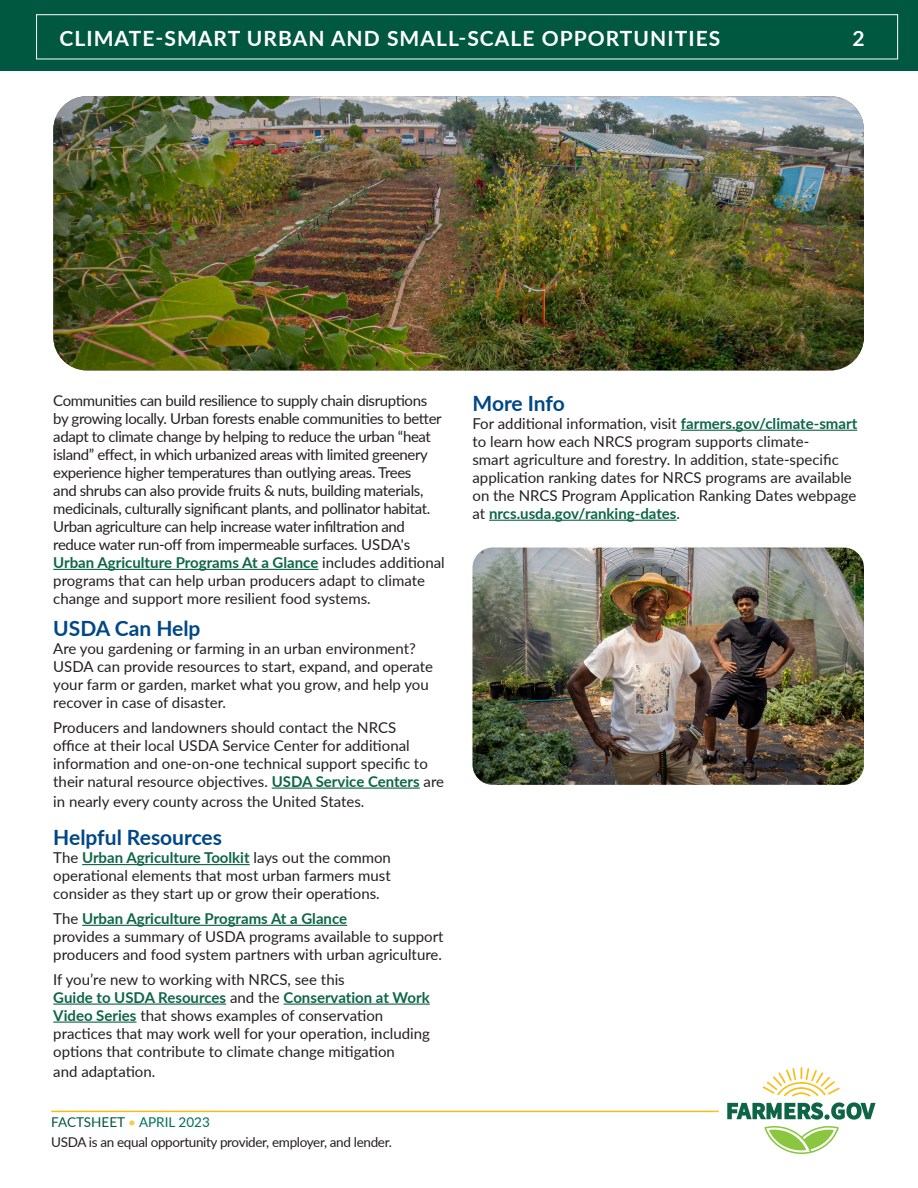
<style>
.page{position:relative;width:918px;height:1188px;background:#fff}
.page>*{position:absolute;margin:0;border:0;box-sizing:border-box;transform-origin:0 0}
.t1{font:700 21px "Lato";letter-spacing:.05em;color:#fff}
.t2{font:700 21px "Lato";color:#004785}
.t3{font:15px/18px "Lato";color:#231f20}
.t4{font:15px/18px "Lato";letter-spacing:-.025em;color:#231f20}
.t5{font:13.5px "Lato";letter-spacing:-.025em;color:#231f20}
.t6{font:13.5px "Lato";color:#005840}
.s1{font-weight:700;color:#0e6647}
.s2{color:#f8c94f}
.s3{color:#006f5b}
</style>
<div class="page">
<hr style="left:51px;top:1111px;width:668px;height:1px;background:#f6be16">
<svg style="left:764px;top:1126px;width:75px;height:28px"></svg>
<svg style="left:763px;top:1067px;width:77px;height:29px"></svg>
<svg style="left:727px;top:1102px;width:149px;height:18px"></svg>
<div style="left:0;top:0;width:918px;height:71px;background:#005840"></div>
<div style="left:36px;top:14px;width:862px;height:45px;border:1px solid #fff"></div>
<hr style="left:53px;top:569px;width:265px;height:1px;background:#0e6647">
<hr style="left:272px;top:788px;width:148px;height:1px;background:#0e6647">
<hr style="left:82px;top:864px;width:168px;height:1px;background:#0e6647">
<hr style="left:82px;top:925px;width:265px;height:1px;background:#0e6647">
<hr style="left:53px;top:1004px;width:173px;height:1px;background:#0e6647">
<hr style="left:284px;top:1004px;width:146px;height:1px;background:#0e6647">
<hr style="left:53px;top:1022px;width:84px;height:1px;background:#0e6647">
<img style="left:472px;top:548px;width:392px;height:237px">
<hr style="left:681px;top:430px;width:176px;height:1px;background:#0e6647">
<hr style="left:489px;top:520px;width:188px;height:1px;background:#0e6647">
<img style="left:53px;top:96px;width:811px;height:274px">
<h1 class="t1" style="left:60px;top:23px;width:662px">CLIMATE-SMART URBAN AND SMALL-SCALE OPPORTUNITIES</h1>
<h1 class="t1" style="left:852px;top:23px;width:14px">2</h1>
<p class="t4" style="left:53px;top:391px;width:393px">Communities can build resilience to supply chain disruptions by growing locally. Urban forests enable communities to better adapt to climate change by helping to reduce the urban “heat island” effect, in which urbanized areas with limited greenery experience higher temperatures than outlying areas. Trees<br>and shrubs can also provide fruits &amp; nuts, building materials, medicinals, culturally significant plants, and pollinator habitat.<br>Urban agriculture can help increase water infiltration and reduce water run-off from impermeable surfaces. USDA's <span class="s1">Urban Agriculture Programs At a Glance</span> includes additional programs that can help urban producers adapt to climate change and support more resilient food systems.</p>
<h1 class="t2" style="left:53px;top:613px;width:149px">USDA Can Help</h1>
<p class="t3" style="left:53px;top:639px;width:381px">Are you gardening or farming in an urban environment?<br>USDA can provide resources to start, expand, and operate your farm or garden, market what you grow, and help you recover in case of disaster.</p>
<p class="t3" style="left:53px;top:718px;width:392px">Producers and landowners should contact the NRCS<br>office at their local USDA Service Center for additional information and one-on-one technical support specific to their natural resource objectives. <span class="s1">USDA Service Centers</span> are</p>
<p class="t3" style="left:53px;top:792px;width:313px">in nearly every county across the United States.</p>
<h1 class="t2" style="left:53px;top:822px;width:170px">Helpful Resources</h1>
<p class="t3" style="left:53px;top:848px;width:339px;text-align:justify">The <span class="s1">Urban Agriculture Toolkit</span> lays out the common operational elements that most urban farmers must consider as they start up or grow their operations.</p>
<p class="t3" style="left:53px;top:909px;width:392px">The <span class="s1">Urban Agriculture Programs At a Glance<br></span>provides a summary of USDA programs available to support producers and food system partners with urban agriculture.</p>
<p class="t3" style="left:53px;top:970px;width:378px">If you’re new to working with NRCS, see this<br><span class="s1">Guide to USDA Resources</span> and the <span class="s1">Conservation at Work Video Series</span> that shows examples of conservation practices that may work well for your operation, including options that contribute to climate change mitigation</p>
<p class="t3" style="left:53px;top:1062px;width:104px">and adaptation.</p>
<p class="t6" style="left:51px;top:1112px;width:160px">FACTSHEET <span class="s2">•</span> <span class="s3">APRIL 2023</span></p>
<p class="t5" style="left:51px;top:1133px;width:342px">USDA is an equal opportunity provider, employer, and lender.</p>
<h1 class="t2" style="left:472px;top:388px;width:94px">More Info</h1>
<p class="t3" style="left:472px;top:414px;width:386px">For additional information, visit <span class="s1">farmers.gov/climate-smart </span>to learn how each NRCS program supports climate-<br>smart agriculture and forestry. In addition, state-specific application ranking dates for NRCS programs are available on the NRCS Program Application Ranking Dates webpage at <span class="s1">nrcs.usda.gov/ranking-dates</span>.</p>
</div>
